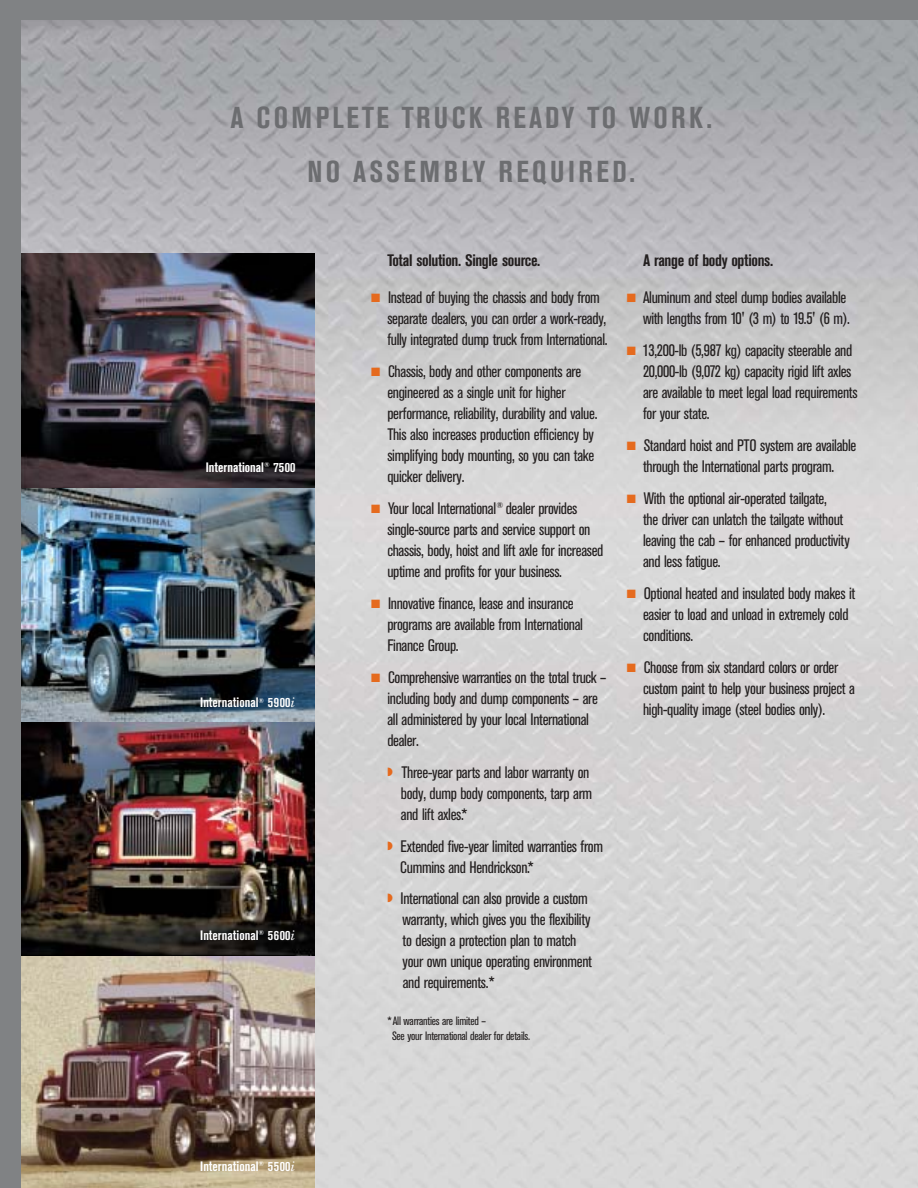
<style>
.page{position:relative;width:918px;height:1188px;background:#fff}
.page>*{position:absolute;margin:0;border:0;box-sizing:border-box;transform-origin:0 0}
.t1{font:700 condensed 30px/54px "Akzidenz Grotesk BE";letter-spacing:.115em;color:#6c6d70;text-align:center}
.t2{font:condensed 16.5px/21px "Akzidenz Grotesk BE";letter-spacing:-.02em;color:#231f1f}
.t3{font:700 condensed 16.5px "Akzidenz Grotesk BE";letter-spacing:-.02em;color:#231f1f}
.t4{font:700 condensed 13.5px "Akzidenz Grotesk BE";color:#fff}
.t5{font:condensed 12px/15px "Akzidenz Grotesk BE";letter-spacing:-.02em;color:#231f1f}
.s1{font-family:"New Century Schlbk";font-weight:400;font-style:italic;font-stretch:normal}
.s2{color:#e56a1e}
</style>
<div class="page">
<img style="left:0;top:0;width:917px;height:1187px">
<h1 class="t1" style="left:230px;top:93px;width:483px">A COMPLETE TRUCK READY TO WORK.<br>NO ASSEMBLY REQUIRED.</h1>
<p class="t4" style="left:206px;top:462px;width:91px">International<sup>®</sup> 7500</p>
<p class="t4" style="left:200px;top:697px;width:97px">International<sup>®</sup> 5900<span class="s1">i</span></p>
<p class="t4" style="left:200px;top:929px;width:97px">International<sup>®</sup> 5600<span class="s1">i</span></p>
<p class="t4" style="left:200px;top:1160px;width:97px">International<sup>®</sup> 5500<span class="s1">i</span></p>
<p class="t3" style="left:387px;top:254px;width:154px">Total solution. Single source.</p>
<p class="t2" style="left:387px;top:288px;width:222px;text-indent:-16px"><span class="s2">■</span> Instead of buying the chassis and body from separate dealers, you can order a work-ready, fully integrated dump truck from International.</p>
<p class="t2" style="left:387px;top:362px;width:211px;text-indent:-16px"><span class="s2">■</span> Chassis, body and other components are engineered as a single unit for higher performance, reliability, durability and value.<br>This also increases production efficiency by simplifying body mounting, so you can take quicker delivery.</p>
<p class="t2" style="left:387px;top:499px;width:217px;text-indent:-16px"><span class="s2">■</span> Your local International<sup>®</sup> dealer provides single-source parts and service support on chassis, body, hoist and lift axle for increased uptime and profits for your business.</p>
<p class="t2" style="left:387px;top:594px;width:197px;text-indent:-16px"><span class="s2">■</span> Innovative finance, lease and insurance programs are available from International<br>Finance Group.</p>
<p class="t2" style="left:387px;top:667px;width:220px;text-indent:-16px"><span class="s2">■</span> Comprehensive warranties on the total truck – including body and dump components – are all administered by your local International dealer.</p>
<p class="t2" style="left:401px;top:762px;width:193px;text-indent:-14px"><span class="s2">◗</span> Three-year parts and labor warranty on body, dump body components, tarp arm and lift axles.*</p>
<p class="t2" style="left:400px;top:836px;width:204px;text-indent:-13px"><span class="s2">◗</span> Extended five-year limited warranties from<br>Cummins and Hendrickson.*</p>
<p class="t2" style="left:402px;top:889px;width:191px;text-indent:-15px"><span class="s2">◗</span> International can also provide a custom warranty, which gives you the flexibility to design a protection plan to match your own unique operating environment and requirements.*</p>
<p class="t5" style="left:392px;top:1014px;width:139px;text-indent:-5px">*All warranties are limited –<br>See your International dealer for details.</p>
<p class="t3" style="left:643px;top:254px;width:131px">A range of body options.</p>
<p class="t2" style="left:626px;top:288px;width:225px;text-align:right"><span class="s2">■</span> Aluminum and steel dump bodies available with lengths from 10' (3 m) to 19.5' (6 m).</p>
<p class="t2" style="left:643px;top:341px;width:216px;text-indent:-16px"><span class="s2">■</span> 13,200-lb (5,987 kg) capacity steerable and 20,000-lb (9,072 kg) capacity rigid lift axles are available to meet legal load requirements for your state.</p>
<p class="t2" style="left:626px;top:436px;width:231px;text-align:center"><span class="s2">■</span> Standard hoist and PTO system are available through the International parts program.</p>
<p class="t2" style="left:643px;top:489px;width:208px;text-indent:-16px"><span class="s2">■</span> With the optional air-operated tailgate,<br>the driver can unlatch the tailgate without leaving the cab – for enhanced productivity and less fatigue.</p>
<p class="t2" style="left:643px;top:583px;width:214px;text-indent:-16px"><span class="s2">■</span> Optional heated and insulated body makes it easier to load and unload in extremely cold conditions.</p>
<p class="t2" style="left:643px;top:657px;width:213px;text-indent:-16px"><span class="s2">■</span> Choose from six standard colors or order custom paint to help your business project a high-quality image (steel bodies only).</p>
</div>
